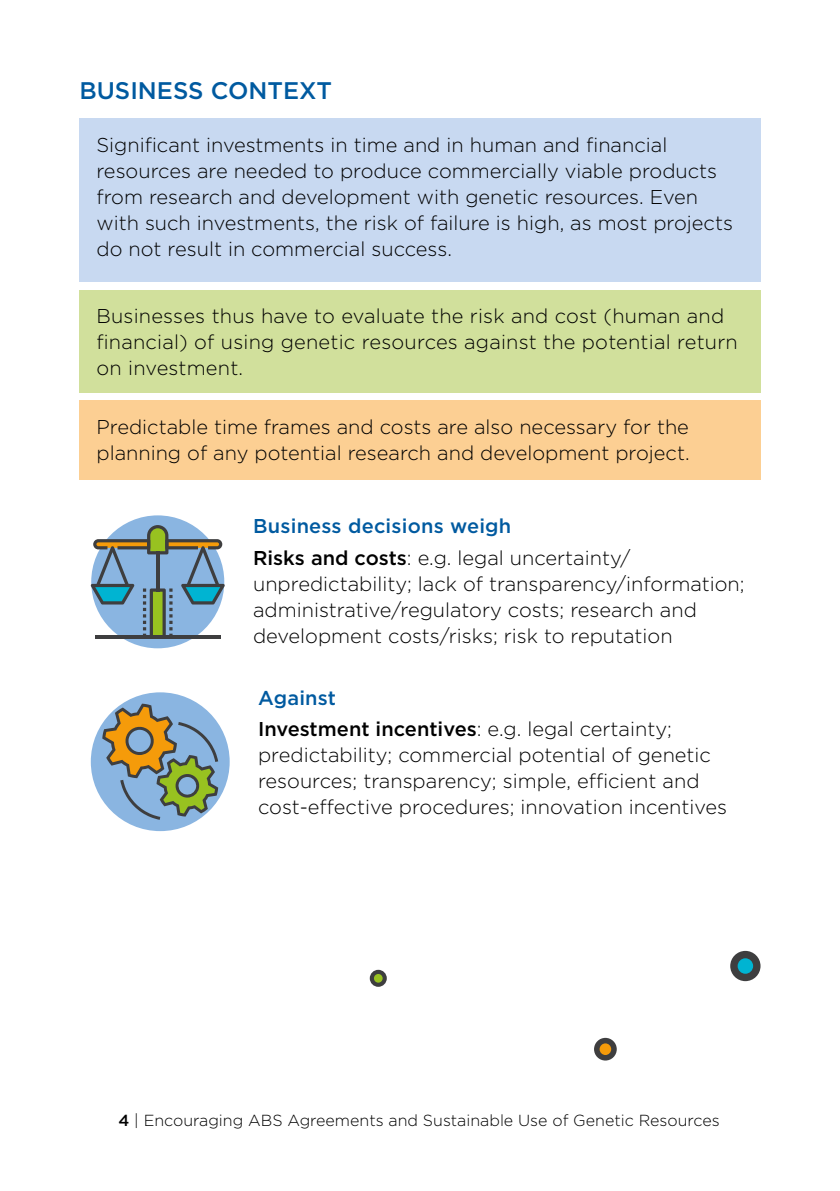
<style>
.page{position:relative;width:840px;height:1191px;background:#fff}
.page>*{position:absolute;margin:0;border:0;box-sizing:border-box;transform-origin:0 0}
.t1{font:500 24px "Gotham";color:#005aa0}
.t2{font:300 20px/26px "Gotham";color:#000}
.t3{font:500 20px/31.6px "Gotham";letter-spacing:.01em;color:#005aa0}
.t4{font:500 20px/31.6px "Gotham";color:#000}
.t5{font:300 16px "Gotham";color:#000}
.s1{color:#000}
.s2{font-weight:300;color:#000}
.s3{color:#005aa0}
.s4{font-weight:300}
.s5{font-weight:500}
</style>
<div class="page">
<div style="left:79px;top:118px;width:681px;height:163px;background:#c8d9f1"></div>
<div style="left:79px;top:290px;width:681px;height:102px;background:#d1e09c"></div>
<div style="left:79px;top:400px;width:681px;height:80px;background:#fccf93"></div>
<svg style="left:730px;top:951px;width:30px;height:30px"></svg>
<svg style="left:594px;top:1037px;width:22px;height:23px"></svg>
<svg style="left:369px;top:969px;width:17px;height:17px"></svg>
<div style="left:91px;top:515px;width:133px;height:133px;background:#8ab5e1;border-radius:50%"></div>
<svg style="left:91px;top:525px;width:134px;height:113px"></svg>
<div style="left:91px;top:692px;width:138px;height:139px;background:#8ab5e1;border-radius:50%"></div>
<svg style="left:102px;top:703px;width:116px;height:117px"></svg>
<p class="t1" style="left:79px;top:74px;width:254px">BUSINESS CONTEXT</p>
<p class="t2" style="left:96px;top:131px;width:637px">Significant investments in time and in human and financial resources are needed to produce commercially viable products from research and development with genetic resources. Even with such investments, the risk of failure is high, as most projects do not result in commercial success.</p>
<p class="t2" style="left:96px;top:302px;width:642px">Businesses thus have to evaluate the risk and cost (human and financial) of using genetic resources against the potential return on investment.</p>
<p class="t2" style="left:96px;top:413px;width:594px">Predictable time frames and costs are also necessary for the planning of any potential research and development project.</p>
<p class="t3" style="left:253px;top:510px;width:378px">Business decisions weigh<br><span class="s1">Risks and costs</span><span class="s2">: e.g. legal uncertainty/</span></p>
<p class="t2" style="left:253px;top:570px;width:493px">unpredictability; lack of transparency/information; administrative/regulatory costs; research and development costs/risks; risk to reputation</p>
<p class="t4" style="left:258px;top:681px;width:415px"><span class="s3">Against<br></span>Investment incentives<span class="s4">: e.g. legal certainty;</span></p>
<p class="t2" style="left:258px;top:742px;width:470px">predictability; commercial potential of genetic resources; transparency; simple, efficient and cost-effective procedures; innovation incentives</p>
<p class="t5" style="left:118px;top:1110px;width:602px"><span class="s5">4</span> | Encouraging ABS Agreements and Sustainable Use of Genetic Resources</p>
</div>
